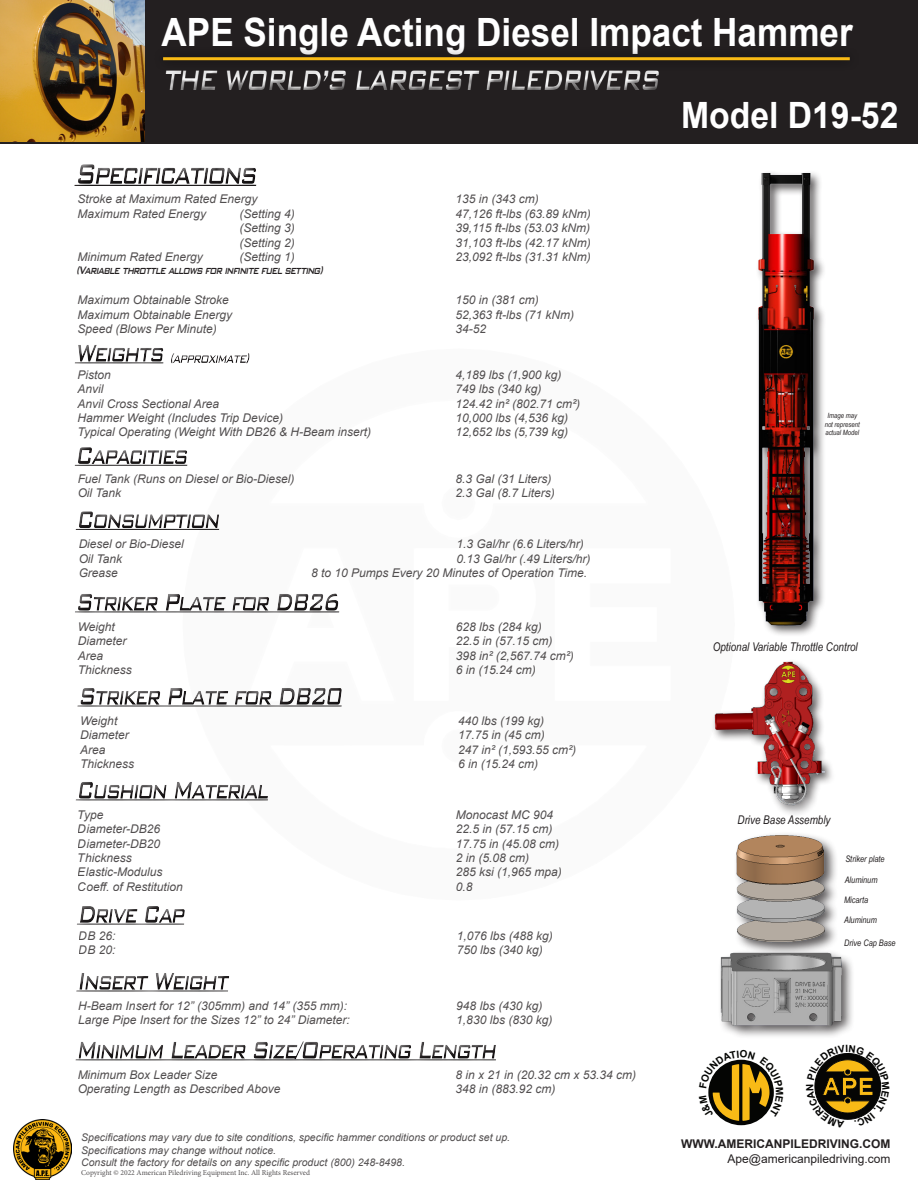
<style>
.page{position:relative;width:918px;height:1188px;background:#fff}
.page>*{position:absolute;margin:0;border:0;box-sizing:border-box;transform-origin:0 0}
.t1{font:700 39px "Arial";color:#fff;scale:.9 1}
.t2{font:500 37.8px "Bank Gothic";color:#fff;scale:.68 1}
.t3{font:700 36.3px "Arial";color:#fff;scale:.93 1}
.t4{font:italic 500 14.4px "Bank Gothic";color:#231f20;scale:.68 1}
.t5{font:italic 12px "Arial";color:#231f20}
.t6{font:italic 12px "Arial Narrow";color:#231f20}
.t7{font:700 12px "Arial";color:#231f20}
.t8{font:12px "Arial";color:#231f20}
.t9{font:italic 10.5px/12.6px "Arial";color:#231f20}
.t10{font:italic 9px/19.6px "Arial Narrow";color:#231f20}
.t11{font:7.5px "Minion Pro";color:#231f20}
.t12{font:italic 7.35px/8.7px "Arial Narrow";color:#231f20;text-align:center}
</style>
<div class="page">
<div style="left:0;top:0;width:918px;height:144px;background:#231f20"></div>
<img style="left:14px;top:1119px;width:57px;height:60px">
<div style="left:708px;top:1060px;width:66px;height:65px;background:#040503;border-radius:50%"></div>
<svg style="left:166px;top:71px;width:492px;height:15px"></svg>
<img style="left:757px;top:172px;width:67px;height:462px">
<div style="left:712px;top:659px;width:125px;height:159px;background:#231f20;opacity:.75"></div>
<img style="left:714px;top:661px;width:111px;height:146px">
<svg style="left:74px;top:164px;width:183px;height:22px"></svg>
<svg style="left:75px;top:345px;width:175px;height:19px"></svg>
<img style="left:0;top:0;width:145px;height:141px">
<hr style="left:163px;top:57px;width:687px;height:3px;background:#fabb15">
<svg style="left:74px;top:447px;width:114px;height:19px"></svg>
<svg style="left:75px;top:511px;width:145px;height:19px"></svg>
<svg style="left:75px;top:593px;width:265px;height:20px"></svg>
<svg style="left:77px;top:688px;width:265px;height:19px"></svg>
<svg style="left:75px;top:782px;width:193px;height:19px"></svg>
<svg style="left:77px;top:906px;width:108px;height:19px"></svg>
<svg style="left:76px;top:973px;width:154px;height:19px"></svg>
<svg style="left:75px;top:1041px;width:421px;height:20px"></svg>
<div style="left:718px;top:831px;width:137px;height:208px;background:#231f20;opacity:.75"></div>
<img style="left:718px;top:832px;width:137px;height:113px">
<img style="left:718px;top:937px;width:130px;height:94px">
<svg style="left:814px;top:1053px;width:68px;height:67px"></svg>
<svg style="left:708px;top:1059px;width:66px;height:62px"></svg>
<h1 class="t1" style="left:162px;top:4px;width:769px">APE Single Acting Diesel Impact Hammer</h1>
<h2 class="t2" style="left:163px;top:58px;width:741px">THE WORLD’S LARGESTPILEDRIVERS</h2>
<h3 class="t3" style="left:681px;top:90px;width:235px">Model D19-52</h3>
<p class="t5" style="left:78px;top:191px;width:182px">Stroke at Maximum Rated Energy</p>
<p class="t5" style="left:456px;top:191px;width:85px">135 in (343 cm)</p>
<p class="t5" style="left:78px;top:206px;width:130px">Maximum Rated Energy</p>
<p class="t5" style="left:240px;top:206px;width:57px">(Setting 4)</p>
<p class="t5" style="left:456px;top:206px;width:137px">47,126 ft-lbs (63.89 kNm)</p>
<p class="t5" style="left:240px;top:220px;width:57px">(Setting 3)</p>
<p class="t5" style="left:456px;top:220px;width:136px">39,115 ft-lbs (53.03 kNm)</p>
<p class="t5" style="left:240px;top:235px;width:57px">(Setting 2)</p>
<p class="t5" style="left:456px;top:235px;width:137px">31,103 ft-lbs (42.17 kNm)</p>
<p class="t5" style="left:78px;top:249px;width:127px">Minimum Rated Energy</p>
<p class="t5" style="left:240px;top:249px;width:57px">(Setting 1)</p>
<p class="t5" style="left:456px;top:249px;width:137px">23,092 ft-lbs (31.31 kNm)</p>
<p class="t5" style="left:78px;top:292px;width:153px">Maximum Obtainable Stroke</p>
<p class="t5" style="left:456px;top:292px;width:85px">150 in (381 cm)</p>
<p class="t5" style="left:78px;top:307px;width:156px">Maximum Obtainable Energy</p>
<p class="t5" style="left:456px;top:307px;width:120px">52,363 ft-lbs (71 kNm)</p>
<p class="t5" style="left:78px;top:321px;width:141px">Speed (Blows Per Minute)</p>
<p class="t5" style="left:456px;top:321px;width:32px">34-52</p>
<p class="t5" style="left:78px;top:367px;width:35px">Piston</p>
<p class="t5" style="left:456px;top:367px;width:108px">4,189 lbs (1,900 kg)</p>
<p class="t5" style="left:78px;top:381px;width:28px">Anvil</p>
<p class="t5" style="left:456px;top:381px;width:88px">749 lbs (340 kg)</p>
<p class="t5" style="left:78px;top:396px;width:143px">Anvil Cross Sectional Area</p>
<p class="t5" style="left:456px;top:396px;width:126px">124.42 in² (802.71 cm²)</p>
<p class="t5" style="left:78px;top:410px;width:207px">Hammer Weight (Includes Trip Device)</p>
<p class="t5" style="left:456px;top:410px;width:114px">10,000 lbs (4,536 kg)</p>
<p class="t5" style="left:78px;top:424px;width:295px">Typical Operating (Weight With DB26 &amp; H-Beam insert)</p>
<p class="t5" style="left:456px;top:424px;width:114px">12,652 lbs (5,739 kg)</p>
<p class="t4" style="left:76px;top:262px;width:369px">(Variablethrottleallowsforinfinitefuelsetting)</p>
<p class="t5" style="left:78px;top:471px;width:218px">Fuel Tank (Runs on Diesel or Bio-Diesel)</p>
<p class="t5" style="left:456px;top:471px;width:98px">8.3 Gal (31 Liters)</p>
<p class="t5" style="left:78px;top:485px;width:45px">Oil Tank</p>
<p class="t5" style="left:456px;top:485px;width:101px">2.3 Gal (8.7 Liters)</p>
<p class="t5" style="left:79px;top:536px;width:107px">Diesel or Bio-Diesel</p>
<p class="t5" style="left:457px;top:536px;width:129px">1.3 Gal/hr (6.6 Liters/hr)</p>
<p class="t5" style="left:79px;top:551px;width:45px">Oil Tank</p>
<p class="t5" style="left:457px;top:551px;width:136px">0.13 Gal/hr (.49 Liters/hr)</p>
<p class="t5" style="left:79px;top:565px;width:41px">Grease</p>
<p class="t5" style="left:311px;top:565px;width:278px">8 to 10 Pumps Every 20 Minutes of Operation Time.</p>
<p class="t5" style="left:78px;top:619px;width:39px">Weight</p>
<p class="t5" style="left:456px;top:619px;width:88px">628 lbs (284 kg)</p>
<p class="t5" style="left:78px;top:633px;width:50px">Diameter</p>
<p class="t5" style="left:456px;top:633px;width:98px">22.5 in (57.15 cm)</p>
<p class="t5" style="left:78px;top:648px;width:27px">Area</p>
<p class="t5" style="left:456px;top:648px;width:120px">398 in² (2,567.74 cm²)</p>
<p class="t5" style="left:78px;top:662px;width:56px">Thickness</p>
<p class="t5" style="left:456px;top:662px;width:82px">6 in (15.24 cm)</p>
<p class="t5" style="left:80px;top:713px;width:39px">Weight</p>
<p class="t5" style="left:458px;top:713px;width:88px">440 lbs (199 kg)</p>
<p class="t5" style="left:80px;top:727px;width:50px">Diameter</p>
<p class="t5" style="left:458px;top:727px;width:88px">17.75 in (45 cm)</p>
<p class="t5" style="left:80px;top:742px;width:27px">Area</p>
<p class="t5" style="left:458px;top:742px;width:120px">247 in² (1,593.55 cm²)</p>
<p class="t5" style="left:80px;top:756px;width:56px">Thickness</p>
<p class="t5" style="left:458px;top:756px;width:82px">6 in (15.24 cm)</p>
<p class="t5" style="left:78px;top:807px;width:27px">Type</p>
<p class="t5" style="left:456px;top:807px;width:99px">Monocast MC 904</p>
<p class="t5" style="left:78px;top:821px;width:84px">Diameter-DB26</p>
<p class="t5" style="left:456px;top:821px;width:98px">22.5 in (57.15 cm)</p>
<p class="t5" style="left:78px;top:836px;width:84px">Diameter-DB20</p>
<p class="t5" style="left:456px;top:836px;width:105px">17.75 in (45.08 cm)</p>
<p class="t5" style="left:78px;top:850px;width:56px">Thickness</p>
<p class="t5" style="left:456px;top:850px;width:75px">2 in (5.08 cm)</p>
<p class="t5" style="left:78px;top:864px;width:86px">Elastic-Modulus</p>
<p class="t5" style="left:456px;top:864px;width:108px">285 ksi (1,965 mpa)</p>
<p class="t5" style="left:78px;top:879px;width:107px">Coeff. of Restitution</p>
<p class="t5" style="left:456px;top:879px;width:18px">0.8</p>
<p class="t5" style="left:79px;top:928px;width:38px">DB 26:</p>
<p class="t5" style="left:457px;top:928px;width:98px">1,076 lbs (488 kg)</p>
<p class="t5" style="left:79px;top:942px;width:38px">DB 20:</p>
<p class="t5" style="left:457px;top:942px;width:88px">750 lbs (340 kg)</p>
<p class="t5" style="left:78px;top:998px;width:270px">H-Beam Insert for 12” (305mm) and 14” (355 mm):</p>
<p class="t5" style="left:456px;top:998px;width:88px">948 lbs (430 kg)</p>
<p class="t5" style="left:78px;top:1012px;width:273px">Large Pipe Insert for the Sizes 12” to 24” Diameter:</p>
<p class="t5" style="left:456px;top:1012px;width:98px">1,830 lbs (830 kg)</p>
<p class="t5" style="left:78px;top:1067px;width:142px">Minimum Box Leader Size</p>
<p class="t5" style="left:456px;top:1067px;width:182px">8 in x 21 in (20.32 cm x 53.34 cm)</p>
<p class="t5" style="left:78px;top:1081px;width:205px">Operating Length as Described Above</p>
<p class="t5" style="left:456px;top:1081px;width:102px">348 in (883.92 cm)</p>
<p class="t9" style="left:81px;top:1131px;width:430px">Specifications may vary due to site conditions, specific hammer conditions or product set up.<br>Specifications may change without notice.<br>Consult the factory for details on any specific product (800) 248-8498.</p>
<p class="t11" style="left:81px;top:1168px;width:230px">Copyright © 2022 American Piledriving Equipment Inc. All Rights Reserved</p>
<p class="t12" style="left:825px;top:411px;width:37px">Image may not represent actual Model</p>
<p class="t6" style="left:713px;top:638px;width:146px">Optional Variable Throttle Control</p>
<p class="t6" style="left:738px;top:812px;width:94px">Drive Base Assembly</p>
<p class="t10" style="left:845px;top:849px;width:41px">Striker plate</p>
<p class="t10" style="left:844px;top:870px;width:35px">Aluminum<br>Micarta</p>
<p class="t10" style="left:844px;top:910px;width:34px">Aluminum</p>
<p class="t10" style="left:844px;top:933px;width:53px">Drive Cap Base</p>
<p class="t7" style="left:681px;top:1136px;width:211px">WWW.AMERICANPILEDRIVING.COM</p>
<p class="t8" style="left:728px;top:1150px;width:164px">Ape@americanpiledriving.com</p>
</div>
